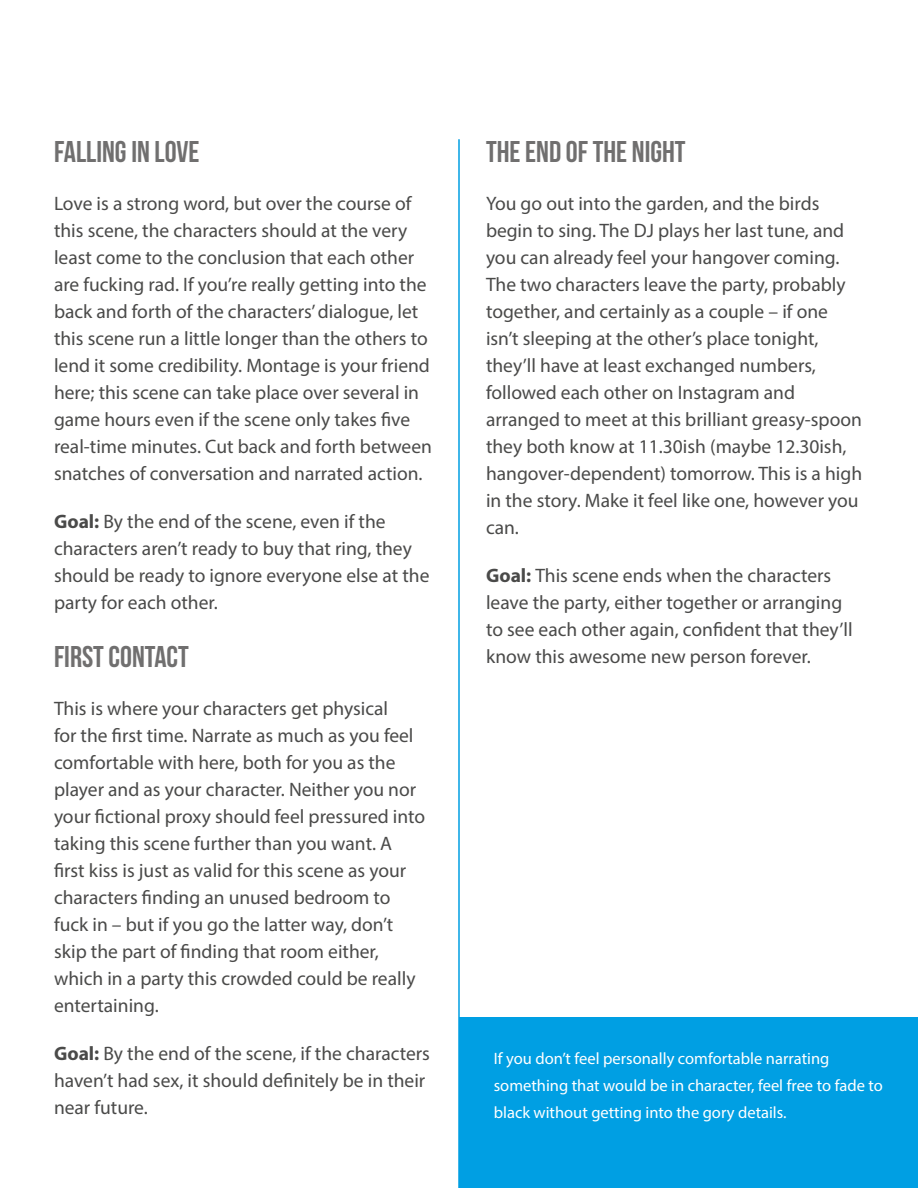
<style>
.page{position:relative;width:918px;height:1188px;background:#fff}
.page>*{position:absolute;margin:0;border:0;box-sizing:border-box;transform-origin:0 0}
.t1{font:30px "Bebas Neue";color:#706f6f}
.t2{font:19.5px/27px "Myriad Pro";color:#4a4a49}
.t3{font:16.5px/27px "Myriad Pro";color:#fff}
.s1{font-weight:700}
</style>
<div class="page">
<hr style="left:458px;top:139px;width:2px;height:1049px;background:#009fe3">
<div style="left:460px;top:1017px;width:458px;height:171px;background:#009fe3"></div>
<h1 class="t1" style="left:54px;top:135px;width:147px">FALLING IN LOVE</h1>
<p class="t2" style="left:54px;top:190px;width:379px">Love is a strong word, but over the course of this scene, the characters should at the very least come to the conclusion that each other are fucking rad. If you’re really getting into the back and forth of the characters’ dialogue, let this scene run a little longer than the others to lend it some credibility. Montage is your friend here; this scene can take place over several in game hours even if the scene only takes five real-time minutes. Cut back and forth between snatches of conversation and narrated action.</p>
<p class="t2" style="left:54px;top:508px;width:377px"><span class="s1">Goal:</span> By the end of the scene, even if the characters aren’t ready to buy that ring, they should be ready to ignore everyone else at the party for each other.</p>
<h1 class="t1" style="left:54px;top:640px;width:136px">FIRST CONTACT</h1>
<p class="t2" style="left:54px;top:694px;width:373px">This is where your characters get physical<br>for the first time. Narrate as much as you feel comfortable with here, both for you as the player and as your character. Neither you nor your fictional proxy should feel pressured into taking this scene further than you want. A first kiss is just as valid for this scene as your characters finding an unused bedroom to fuck in – but if you go the latter way, don’t skip the part of finding that room either, which in a party this crowded could be really entertaining.</p>
<p class="t2" style="left:54px;top:1040px;width:377px"><span class="s1">Goal:</span> By the end of the scene, if the characters haven’t had sex, it should definitely be in their near future.</p>
<h1 class="t1" style="left:486px;top:135px;width:201px">THE END OF THE NIGHT</h1>
<p class="t2" style="left:486px;top:190px;width:378px">You go out into the garden, and the birds begin to sing. The DJ plays her last tune, and you can already feel your hangover coming.<br>The two characters leave the party, probably together, and certainly as a couple – if one isn’t sleeping at the other’s place tonight, they’ll have at least exchanged numbers, followed each other on Instagram and arranged to meet at this brilliant greasy-spoon they both know at 11.30ish (maybe 12.30ish, hangover-dependent) tomorrow. This is a high in the story. Make it feel like one, however you can.</p>
<p class="t2" style="left:486px;top:562px;width:368px"><span class="s1">Goal:</span> This scene ends when the characters leave the party, either together or arranging to see each other again, confident that they’ll know this awesome new person forever.</p>
<p class="t3" style="left:494px;top:1045px;width:391px">If you don’t feel personally comfortable narrating something that would be in character, feel free to fade to black without getting into the gory details.</p>
</div>
